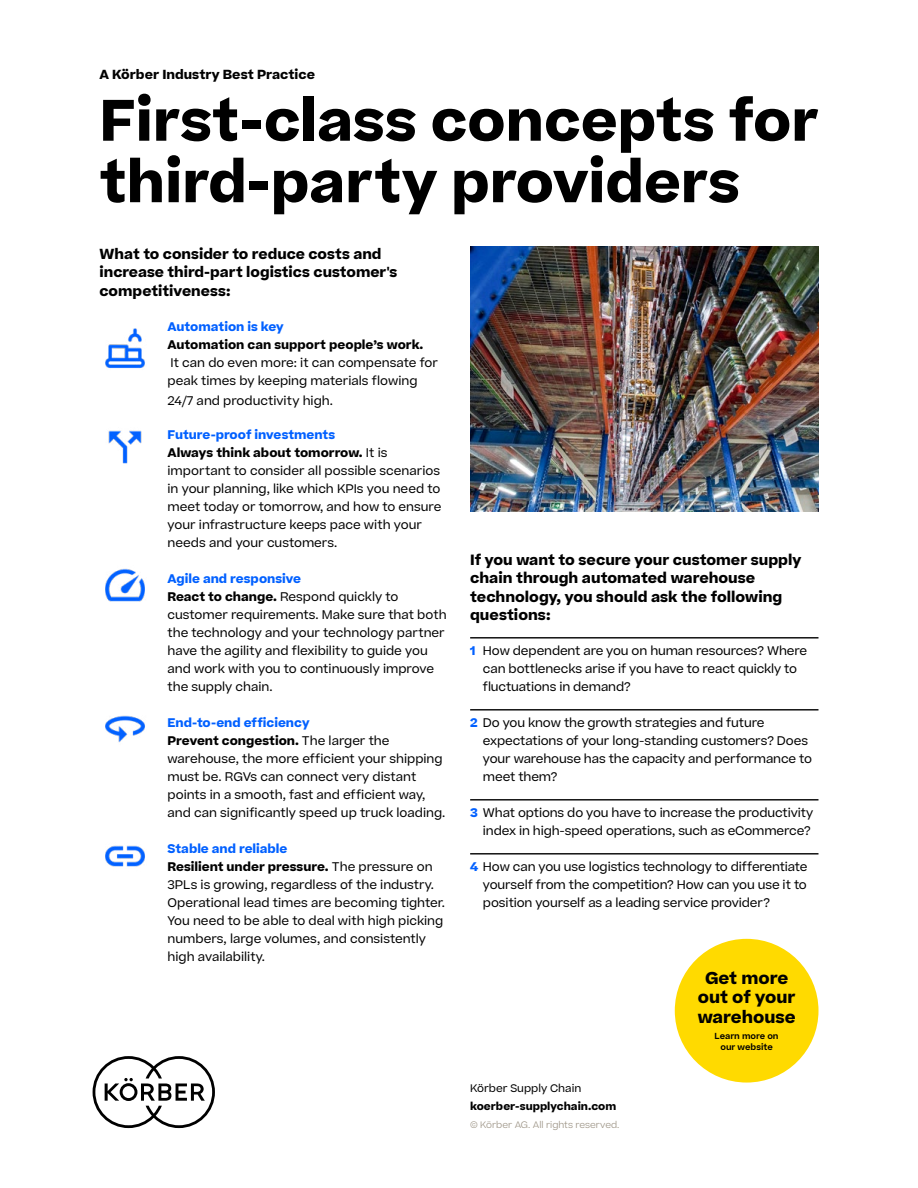
<style>
.page{position:relative;width:918px;height:1188px;background:#fff}
.page>*{position:absolute;margin:0;border:0;box-sizing:border-box;transform-origin:0 0}
.t1{font:700 55.95px/61.5px "Koerber";color:#000}
.t2{font:700 16.5px/19.5px "Koerber";color:#000;text-align:center}
.t3{font:700 14.25px/18.1px "Koerber";color:#000}
.t4{font:700 13.95px/18.1px "Koerber";color:#000}
.t5{font:700 12.6px "Koerber";color:#000}
.t6{font:12px/18px "Koerber";color:#000}
.t7{font:700 12px "Koerber";color:#000}
.t8{font:700 12px "Koerber";color:#0060ff}
.t9{font:700 10.5px "Koerber";color:#000}
.t10{font:10.5px "Koerber";color:#000}
.t11{font:300 9px "Koerber";color:#978e7f}
.t12{font:600 8.4px/10.5px "Koerber";color:#000;text-align:center}
.s1{font-weight:700;color:#0060ff}
.s2{font-weight:700}
</style>
<div class="page">
<img style="left:470px;top:246px;width:349px;height:265px">
<hr style="left:470px;top:637px;width:349px;height:2px;background:#000">
<hr style="left:470px;top:709px;width:349px;height:2px;background:#000">
<hr style="left:470px;top:799px;width:349px;height:2px;background:#000">
<hr style="left:470px;top:853px;width:349px;height:2px;background:#000">
<div style="left:675px;top:939px;width:144px;height:144px;background:#ffda00;border-radius:50%"></div>
<img style="left:105px;top:328px;width:40px;height:41px">
<img style="left:108px;top:430px;width:34px;height:34px">
<img style="left:105px;top:568px;width:40px;height:34px">
<img style="left:105px;top:715px;width:40px;height:28px">
<img style="left:105px;top:845px;width:40px;height:22px">
<svg style="left:93px;top:1056px;width:122px;height:72px"></svg>
<p class="t5" style="left:99px;top:66px;width:217px">A Körber Industry Best Practice</p>
<h1 class="t1" style="left:99px;top:90px;width:721px">First-class concepts for third-party providers</h1>
<p class="t4" style="left:99px;top:245px;width:299px">What to consider to reduce costs and increase third-part logistics customer's competitiveness:</p>
<p class="t8" style="left:168px;top:319px;width:118px">Automation is key</p>
<p class="t7" style="left:168px;top:337px;width:257px">Automation can support people’s work.</p>
<p class="t6" style="left:168px;top:354px;width:272px">It can do even more: it can compensate for peak times by keeping materials flowing</p>
<p class="t6" style="left:168px;top:391px;width:167px">24/7 and productivity high.</p>
<p class="t6" style="left:168px;top:426px;width:275px"><span class="s1">Future-proof investments<br></span><span class="s2">Always think about tomorrow.</span> It is important to consider all possible scenarios in your planning, like which KPIs you need to meet today or tomorrow, and how to ensure your infrastructure keeps pace with your needs and your customers.</p>
<p class="t6" style="left:168px;top:570px;width:281px"><span class="s1">Agile and responsive<br></span><span class="s2">React to change.</span> Respond quickly to customer requirements. Make sure that both the technology and your technology partner have the agility and flexibility to guide you and work with you to continuously improve the supply chain.</p>
<p class="t6" style="left:168px;top:714px;width:279px"><span class="s1">End-to-end efficiency<br></span><span class="s2">Prevent congestion.</span> The larger the warehouse, the more efficient your shipping must be. RGVs can connect very distant points in a smooth, fast and efficient way, and can significantly speed up truck loading.</p>
<p class="t6" style="left:168px;top:840px;width:279px"><span class="s1">Stable and reliable<br></span><span class="s2">Resilient under pressure.</span> The pressure on 3PLs is growing, regardless of the industry.<br>Operational lead times are becoming tighter.<br>You need to be able to deal with high picking numbers, large volumes, and consistently high availability.</p>
<p class="t3" style="left:470px;top:551px;width:333px">If you want to secure your customer supply chain through automated warehouse technology, you should ask the following questions:</p>
<p class="t6" style="left:483px;top:642px;width:326px;text-indent:-13px"><span class="s1">1</span> How dependent are you on human resources? Where can bottlenecks arise if you have to react quickly to fluctuations in demand?</p>
<p class="t6" style="left:483px;top:714px;width:331px;text-indent:-13px"><span class="s1">2</span> Do you know the growth strategies and future expectations of your long-standing customers? Does your warehouse has the capacity and performance to meet them?</p>
<p class="t6" style="left:470px;top:804px;width:345px;text-align:right"><span class="s1">3</span> What options do you have to increase the productivity index in high-speed operations, such as eCommerce?</p>
<p class="t6" style="left:483px;top:858px;width:326px;text-align:justify;text-indent:-13px"><span class="s1">4</span> How can you use logistics technology to differentiate yourself from the competition? How can you use it to position yourself as a leading service provider?</p>
<p class="t10" style="left:470px;top:1081px;width:113px">Körber Supply Chain</p>
<p class="t9" style="left:470px;top:1099px;width:148px">koerber-supplychain.com</p>
<p class="t11" style="left:470px;top:1119px;width:151px">© Körber AG. All rights reserved.</p>
<h2 class="t2" style="left:698px;top:968px;width:99px">Get more out of your warehouse</h2>
<p class="t12" style="left:715px;top:1031px;width:66px">Learn more on our website</p>
</div>
